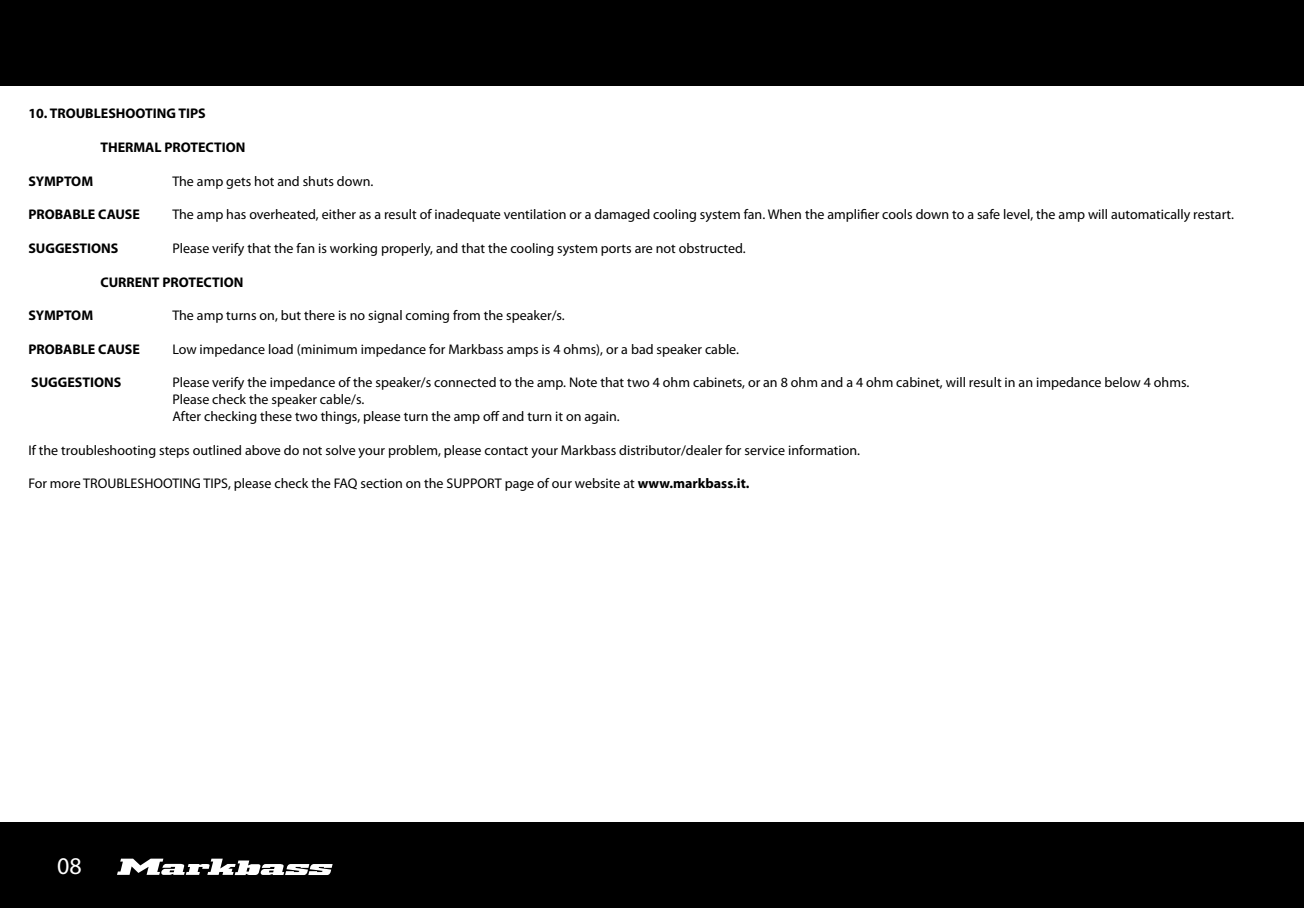
<style>
.page{position:relative;width:1304px;height:908px;background:#fff}
.page>*{position:absolute;margin:0;border:0;box-sizing:border-box;transform-origin:0 0}
.t1{font:24px "Myriad Pro";color:#fff}
.t2{font:14px/16.8px "Myriad Pro";color:#000}
.t3{font:700 14px "Myriad Pro";color:#000}
.s1{font-weight:700}
</style>
<div class="page">
<div style="left:0;top:0;width:1304px;height:85px;background:#000"></div>
<div style="left:0;top:822px;width:1304px;height:85px;background:#000"></div>
<svg style="left:117px;top:858px;width:216px;height:16px"></svg>
<p class="t3" style="left:28px;top:104px;width:179px">10. TROUBLESHOOTING TIPS</p>
<p class="t3" style="left:100px;top:138px;width:147px">THERMAL PROTECTION</p>
<p class="t3" style="left:28px;top:172px;width:66px">SYMPTOM</p>
<p class="t2" style="left:172px;top:172px;width:203px">The amp gets hot and shuts down.</p>
<p class="t3" style="left:28px;top:205px;width:113px">PROBABLE CAUSE</p>
<p class="t2" style="left:172px;top:206px;width:1063px">The amp has overheated, either as a result of inadequate ventilation or a damaged cooling system fan. When the amplifier cools down to a safe level, the amp will automatically restart.</p>
<p class="t3" style="left:28px;top:239px;width:92px">SUGGESTIONS</p>
<p class="t2" style="left:172px;top:239px;width:575px">Please verify that the fan is working properly, and that the cooling system ports are not obstructed.</p>
<p class="t3" style="left:100px;top:272px;width:145px">CURRENT PROTECTION</p>
<p class="t3" style="left:28px;top:306px;width:66px">SYMPTOM</p>
<p class="t2" style="left:172px;top:307px;width:394px">The amp turns on, but there is no signal coming from the speaker/s.</p>
<p class="t3" style="left:28px;top:340px;width:113px">PROBABLE CAUSE</p>
<p class="t2" style="left:172px;top:340px;width:568px">Low impedance load (minimum impedance for Markbass amps is 4 ohms), or a bad speaker cable.</p>
<p class="t3" style="left:31px;top:373px;width:92px">SUGGESTIONS</p>
<p class="t2" style="left:172px;top:374px;width:1018px">Please verify the impedance of the speaker/s connected to the amp. Note that two 4 ohm cabinets, or an 8 ohm and a 4 ohm cabinet, will result in an impedance below 4 ohms.<br>Please check the speaker cable/s.<br>After checking these two things, please turn the amp off and turn it on again.</p>
<p class="t2" style="left:28px;top:441px;width:833px">If the troubleshooting steps outlined above do not solve your problem, please contact your Markbass distributor/dealer for service information.</p>
<p class="t2" style="left:28px;top:475px;width:723px">For more TROUBLESHOOTING TIPS, please check the FAQ section on the SUPPORT page of our website at <span class="s1">www.markbass.it.</span></p>
<h1 class="t1" style="left:57px;top:851px;width:26px">08</h1>
</div>
